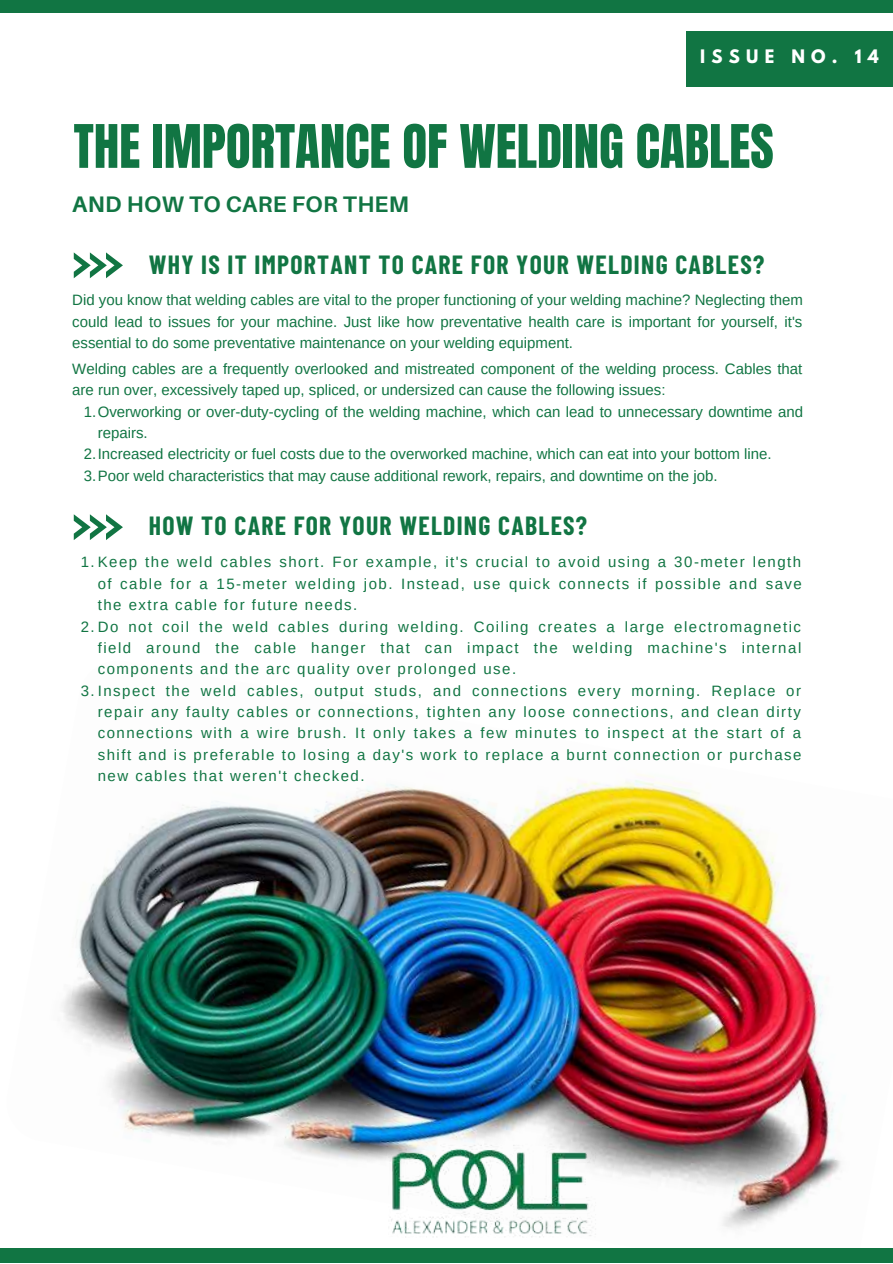
<style>
.page{position:relative;width:893px;height:1264px;background:#fff}
.page>*{position:absolute;margin:0;border:0;box-sizing:border-box;transform-origin:0 0}
.t1{font:51px "Anton";color:#117543}
.t2{font:700 25.65px "Barlow Condensed";letter-spacing:.05em;color:#117543}
.t3{font:700 22.5px "Aileron";letter-spacing:.015em;color:#117543}
.t4{font:700 16.5px "League Spartan";letter-spacing:.38em;color:#fff}
.t5{font:15px/21.3px "Arimo";letter-spacing:.1em;color:#117543;text-align:justify}
.t6{font:15px/21.3px "Arimo";color:#117543}
</style>
<div class="page">
<img style="left:61px;top:774px;width:780px;height:455px">
<svg style="left:74px;top:252px;width:49px;height:26px"></svg>
<div style="left:0;top:0;width:892px;height:12px;background:#117543"></div>
<div style="left:0;top:1248px;width:892px;height:14px;background:#117543"></div>
<div style="left:686px;top:32px;width:206px;height:55px;background:#117543"></div>
<svg style="left:74px;top:514px;width:49px;height:26px"></svg>
<img style="left:357px;top:1138px;width:260px;height:100px">
<p class="t4" style="left:700px;top:48px;width:180px">ISSUE NO. 14</p>
<h1 class="t1" style="left:74px;top:110px;width:701px">THE IMPORTANCE OF WELDING CABLES</h1>
<h3 class="t3" style="left:72px;top:190px;width:338px">AND HOW TO CARE FOR THEM</h3>
<h2 class="t2" style="left:149px;top:248px;width:617px">WHY IS IT IMPORTANT TO CARE FOR YOUR WELDING CABLES?</h2>
<p class="t5" style="left:72px;top:289px;width:732px">Did you know that welding cables are vital to the proper functioning of your welding machine? Neglecting them could lead to issues for your machine. Just like how preventative health care is important for yourself, it's essential to do some preventative maintenance on your welding equipment.</p>
<p class="t6" style="left:72px;top:358px;width:731px">Welding cables are a frequently overlooked and mistreated component of the welding process. Cables that are run over, excessively taped up, spliced, or undersized can cause the following issues:</p>
<p class="t6" style="left:84px;top:401px;width:720px">1.Overworking or over-duty-cycling of the welding machine, which can lead to unnecessary downtime and</p>
<p class="t6" style="left:98px;top:422px;width:51px">repairs.</p>
<p class="t6" style="left:84px;top:443px;width:689px">2.Increased electricity or fuel costs due to the overworked machine, which can eat into your bottom line.</p>
<p class="t6" style="left:84px;top:465px;width:635px">3.Poor weld characteristics that may cause additional rework, repairs, and downtime on the job.</p>
<h2 class="t2" style="left:149px;top:509px;width:440px">HOW TO CARE FOR YOUR WELDING CABLES?</h2>
<p class="t5" style="left:81px;top:551px;width:722px">1.Keep the weld cables short. For example, it's crucial to avoid using a 30-meter length</p>
<p class="t5" style="left:98px;top:573px;width:705px">of cable for a 15-meter welding job. Instead, use quick connects if possible and save</p>
<p class="t5" style="left:98px;top:594px;width:261px">the extra cable for future needs.</p>
<p class="t5" style="left:81px;top:615px;width:721px">2.Do not coil the weld cables during welding. Coiling creates a large electromagnetic</p>
<p class="t5" style="left:98px;top:637px;width:705px">field around the cable hanger that can impact the welding machine's internal</p>
<p class="t5" style="left:98px;top:658px;width:420px">components and the arc quality over prolonged use.</p>
<p class="t5" style="left:81px;top:679px;width:721px">3.Inspect the weld cables, output studs, and connections every morning. Replace or</p>
<p class="t5" style="left:98px;top:701px;width:704px">repair any faulty cables or connections, tighten any loose connections, and clean dirty</p>
<p class="t5" style="left:98px;top:722px;width:704px">connections with a wire brush. It only takes a few minutes to inspect at the start of a</p>
<p class="t5" style="left:98px;top:744px;width:705px">shift and is preferable to losing a day's work to replace a burnt connection or purchase</p>
<p class="t5" style="left:98px;top:765px;width:268px">new cables that weren't checked.</p>
</div>
